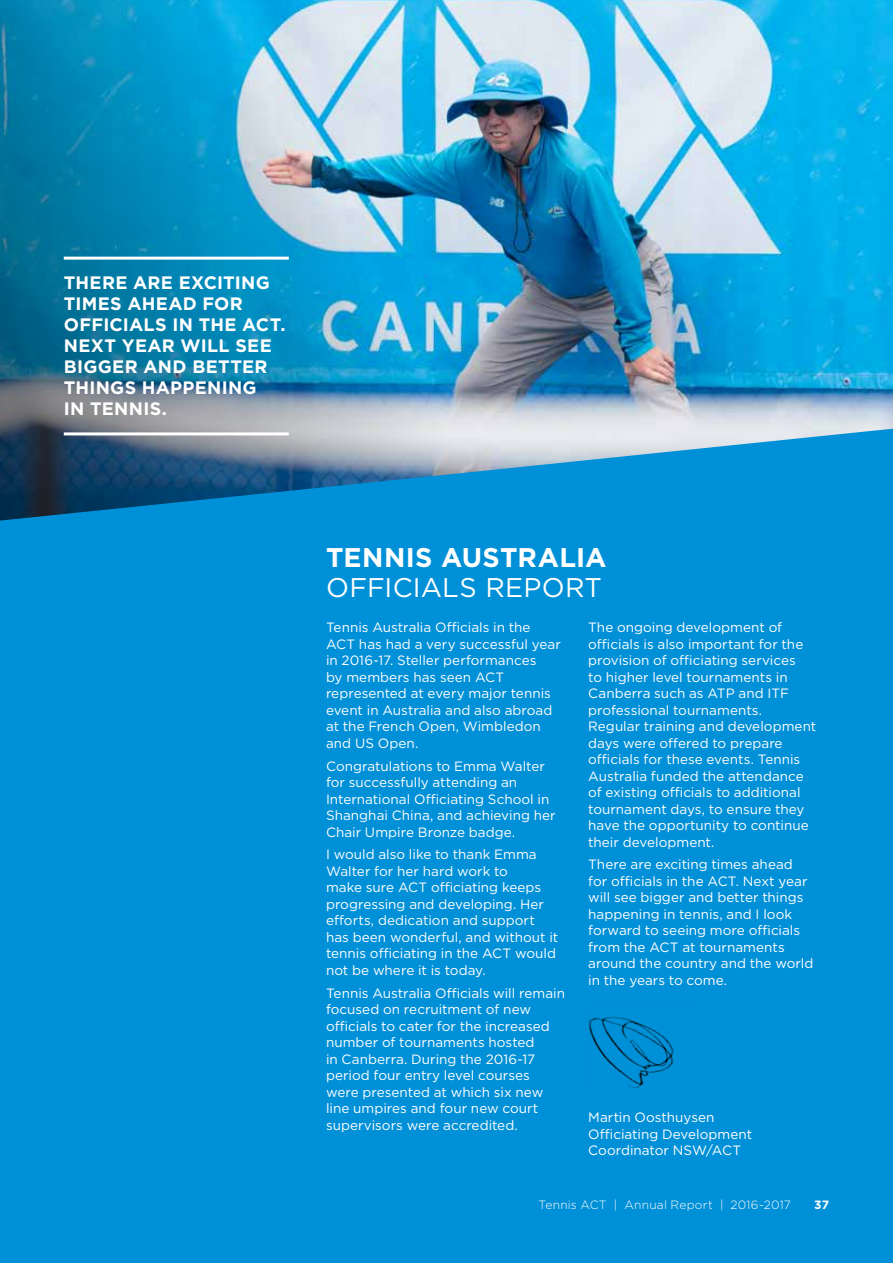
<style>
.page{position:relative;width:893px;height:1263px;background:#0090d7}
.page>*{position:absolute;margin:0;border:0;box-sizing:border-box;transform-origin:0 0}
.t1{font:700 27px "Gotham";letter-spacing:.01em;color:#fff}
.t2{font:27px "Gotham";letter-spacing:.01em;color:#fff}
.t3{font:700 18px/21px "Gotham";letter-spacing:.015em;color:#fff}
.t4{font:13.5px/16.5px "Gotham";color:#fff}
.t5{font:300 12px "Gotham";letter-spacing:.02em;color:#fff}
.t6{font:700 12px "Gotham";color:#fff}
</style>
<div class="page">
<img style="left:588px;top:1017px;width:86px;height:70px">
<img style="left:0;top:0;width:893px;height:520px">
<hr style="left:64px;top:257px;width:225px;height:3px;background:#fff">
<hr style="left:64px;top:432px;width:225px;height:3px;background:#fff">
<h2 class="t3" style="left:64px;top:272px;width:223px">THERE ARE EXCITING<br>TIMES AHEAD FOR<br>OFFICIALS IN THE ACT.<br>NEXT YEAR WILL SEE<br>BIGGER AND BETTER<br>THINGS HAPPENING<br>IN TENNIS.</h2>
<h1 class="t1" style="left:326px;top:539px;width:282px">TENNIS AUSTRALIA</h1>
<h1 class="t2" style="left:326px;top:570px;width:277px">OFFICIALS REPORT</h1>
<p class="t4" style="left:326px;top:619px;width:236px">Tennis Australia Officials in the<br>ACT has had a very successful year in 2016-17. Steller performances<br>by members has seen ACT represented at every major tennis event in Australia and also abroad at the French Open, Wimbledon and US Open.</p>
<p class="t4" style="left:326px;top:757px;width:231px">Congratulations to Emma Walter for successfully attending an<br>International Officiating School in<br>Shanghai China, and achieving her<br>Chair Umpire Bronze badge.</p>
<p class="t4" style="left:326px;top:846px;width:234px">I would also like to thank Emma<br>Walter for her hard work to<br>make sure ACT officiating keeps progressing and developing. Her efforts, dedication and support has been wonderful, and without it tennis officiating in the ACT would not be where it is today.</p>
<p class="t4" style="left:326px;top:984px;width:240px">Tennis Australia Officials will remain focused on recruitment of new officials to cater for the increased number of tournaments hosted<br>in Canberra. During the 2016-17 period four entry level courses were presented at which six new line umpires and four new court supervisors were accredited.</p>
<p class="t4" style="left:588px;top:619px;width:230px">The ongoing development of officials is also important for the provision of officiating services<br>to higher level tournaments in<br>Canberra such as ATP and ITF professional tournaments.<br>Regular training and development days were offered to prepare officials for these events. Tennis<br>Australia funded the attendance of existing officials to additional tournament days, to ensure they have the opportunity to continue their development.</p>
<p class="t4" style="left:588px;top:856px;width:227px">There are exciting times ahead for officials in the ACT. Next year will see bigger and better things happening in tennis, and I look forward to seeing more officials from the ACT at tournaments around the country and the world in the years to come.</p>
<p class="t4" style="left:588px;top:1109px;width:165px">Martin Oosthuysen<br>Officiating Development<br>Coordinator NSW/ACT</p>
<p class="t5" style="left:538px;top:1197px;width:254px">Tennis ACT | Annual Report | 2016-2017</p>
<p class="t6" style="left:814px;top:1196px;width:16px">37</p>
</div>
